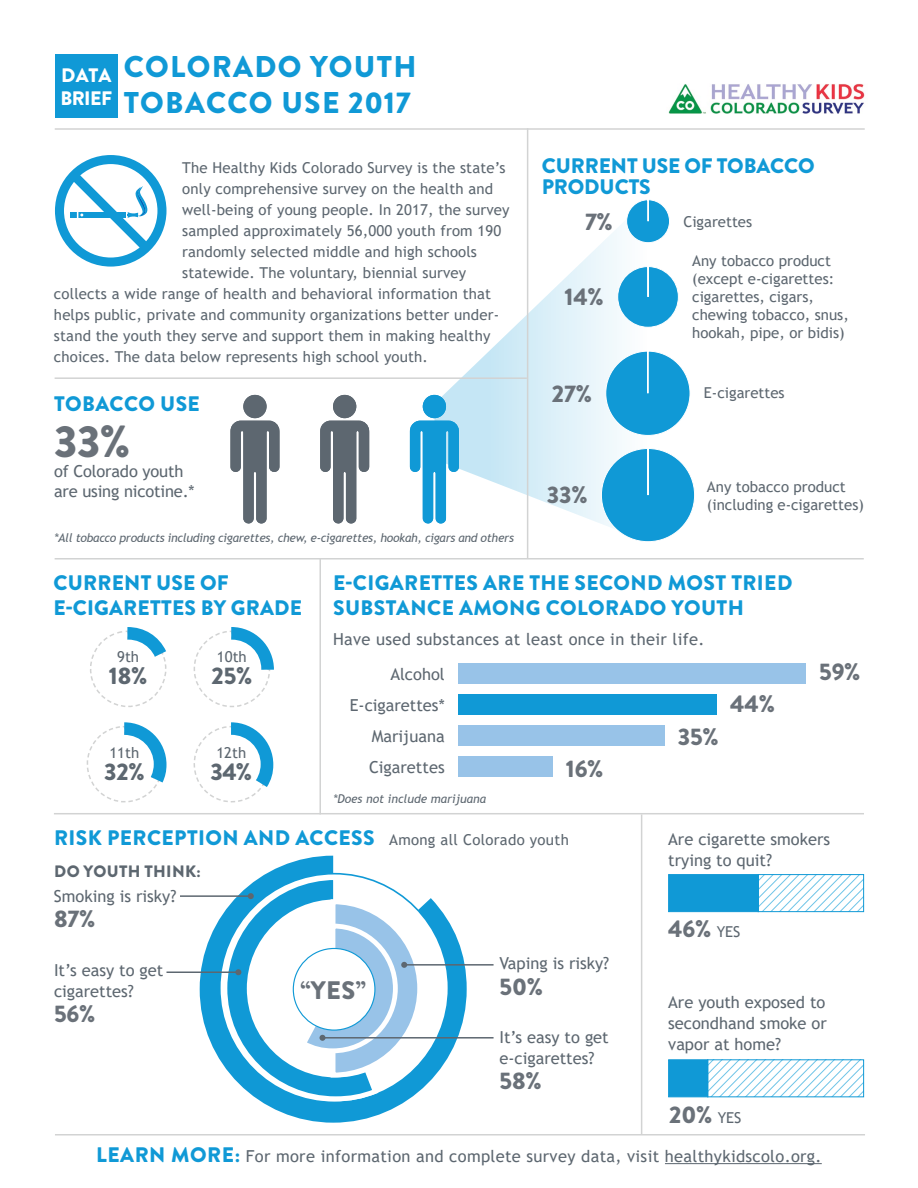
<style>
.page{position:relative;width:918px;height:1188px;background:#fff}
.page>*{position:absolute;margin:0;border:0;box-sizing:border-box;transform-origin:0 0}
.t1{font:900 45px "Brandon Grotesque";color:#6a7179}
.t2{font:900 30px/36px "Brandon Grotesque";letter-spacing:.045em;color:#1099d6}
.t3{font:900 25.35px "Brandon Grotesque";color:#6a7179}
.t4{font:900 24px "Brandon Grotesque";color:#6a7179}
.t5{font:900 24px "Brandon Grotesque";color:#5d6770}
.t6{font:900 21px/25.2px "Brandon Grotesque";letter-spacing:.02em;color:#1099d6}
.t7{font:900 21px/21px "Brandon Grotesque";letter-spacing:-.005em;color:#1099d6}
.t8{font:900 19.5px/22.5px "Brandon Grotesque";letter-spacing:-.03em;color:#fff}
.t9{font:16.5px/21px "Trebuchet MS";color:#5d6770}
.t10{font:16.5px "Trebuchet MS";letter-spacing:.02em;color:#5d6770}
.t11{font:900 16.5px "Brandon Grotesque";letter-spacing:.02em;color:#5d6770}
.t12{font:15px/18px "Trebuchet MS";letter-spacing:.01em;color:#5d6770}
.t13{font:italic 12px "Trebuchet MS";letter-spacing:-.02em;color:#5d6770}
.t14{font:italic 12px "Trebuchet MS";color:#5d6770}
.s1{font-family:"Trebuchet MS";font-weight:400;font-size:15px;color:#5d6770}
.s2{font-family:"Brandon Grotesque";font-weight:900;font-size:21px;color:#1099d6}
</style>
<div class="page">
<svg style="left:200px;top:856px;width:267px;height:267px"></svg>
<div style="left:220px;top:874px;width:228px;height:228px;background:#fff;border-radius:50%"></div>
<svg style="left:434px;top:199px;width:207px;height:343px"></svg>
<hr style="left:527px;top:128px;width:1px;height:431px;background:#d2d3d3">
<hr style="left:55px;top:377px;width:472px;height:2px;background:#d2d3d3">
<hr style="left:55px;top:558px;width:809px;height:2px;background:#d2d3d3">
<div style="left:55px;top:54px;width:63px;height:64px;background:#1099d6"></div>
<hr style="left:55px;top:128px;width:810px;height:2px;background:#d2d3d3">
<img style="left:668px;top:83px;width:197px;height:31px">
<hr style="left:54px;top:813px;width:810px;height:1px;background:#d2d3d3">
<div style="left:458px;top:663px;width:348px;height:21px;background:#98c3e8"></div>
<div style="left:458px;top:694px;width:259px;height:21px;background:#1099d6"></div>
<div style="left:458px;top:725px;width:206px;height:21px;background:#98c3e8"></div>
<div style="left:458px;top:756px;width:94px;height:21px;background:#98c3e8"></div>
<svg style="left:90px;top:627px;width:77px;height:80px"></svg>
<div style="left:99px;top:640px;width:59px;height:58px;background:#fff;border-radius:50%"></div>
<svg style="left:193px;top:627px;width:81px;height:81px"></svg>
<div style="left:203px;top:640px;width:58px;height:58px;background:#fff;border-radius:50%"></div>
<svg style="left:86px;top:722px;width:81px;height:81px"></svg>
<div style="left:95px;top:735px;width:59px;height:58px;background:#fff;border-radius:50%"></div>
<svg style="left:193px;top:722px;width:80px;height:81px"></svg>
<div style="left:202px;top:735px;width:59px;height:59px;background:#fff;border-radius:50%"></div>
<div style="left:627px;top:200px;width:43px;height:43px;background:#1099d6;border-radius:21px"></div>
<div style="left:626px;top:199px;width:44px;height:44px;border:1px solid #fff;border-radius:21px"></div>
<div style="left:618px;top:267px;width:60px;height:60px;background:#1099d6;border-radius:30px"></div>
<div style="left:617px;top:266px;width:62px;height:62px;border:1px solid #fff;border-radius:30px"></div>
<div style="left:606px;top:351px;width:84px;height:84px;background:#1099d6;border-radius:42px"></div>
<div style="left:601px;top:449px;width:94px;height:93px;background:#1099d6;border-radius:47px"></div>
<svg style="left:230px;top:395px;width:50px;height:129px"></svg>
<div style="left:243px;top:395px;width:24px;height:23px;background:#5d6770;border-radius:50%"></div>
<svg style="left:320px;top:395px;width:49px;height:129px"></svg>
<div style="left:333px;top:395px;width:23px;height:23px;background:#5d6770;border-radius:50%"></div>
<svg style="left:410px;top:395px;width:49px;height:129px"></svg>
<div style="left:423px;top:395px;width:23px;height:23px;background:#1099d6;border-radius:50%"></div>
<hr style="left:320px;top:558px;width:1px;height:256px;background:#d2d3d3">
<hr style="left:404px;top:964px;width:90px;height:2px;background:#5d6770">
<hr style="left:180px;top:895px;width:71px;height:2px;background:#5d6770">
<hr style="left:665px;top:1163px;width:157px;height:1px;background:#5d6770">
<hr style="left:55px;top:1134px;width:810px;height:2px;background:#d2d3d3">
<svg style="left:760px;top:876px;width:102px;height:34px"></svg>
<div style="left:758px;top:874px;width:106px;height:38px;border:1px solid #1099d6"></div>
<div style="left:668px;top:874px;width:91px;height:38px;background:#1099d6;border:1px solid #1099d6"></div>
<svg style="left:709px;top:1061px;width:153px;height:34px"></svg>
<div style="left:668px;top:1059px;width:40px;height:38px;background:#1099d6;border:1px solid #1099d6"></div>
<hr style="left:641px;top:814px;width:1px;height:320px;background:#d2d3d3">
<hr style="left:322px;top:1037px;width:172px;height:2px;background:#5d6770">
<hr style="left:166px;top:972px;width:72px;height:1px;background:#5d6770">
<svg style="left:220px;top:873px;width:205px;height:231px"></svg>
<div style="left:300px;top:981px;width:66px;height:18px;background:#fff"></div>
<div style="left:55px;top:155px;width:111px;height:112px;border:9px solid #1099d6;border-radius:50%"></div>
<svg style="left:61px;top:163px;width:98px;height:98px"></svg>
<h3 class="t8" style="left:60px;top:65px;width:53px">DATA<br>BRIEF</h3>
<h2 class="t2" style="left:124px;top:49px;width:294px">COLORADO YOUTH<br>TOBACCO USE 2017</h2>
<p class="t12" style="left:182px;top:158px;width:325px">The Healthy Kids Colorado Survey is the state’s</p>
<p class="t12" style="left:182px;top:179px;width:312px">only comprehensive survey on the health and</p>
<p class="t12" style="left:182px;top:200px;width:329px">well-being of young people. In 2017, the survey</p>
<p class="t12" style="left:182px;top:221px;width:321px">sampled approximately 56,000 youth from 190</p>
<p class="t12" style="left:182px;top:242px;width:296px">randomly selected middle and high schools</p>
<p class="t12" style="left:182px;top:263px;width:286px">statewide. The voluntary, biennial survey</p>
<p class="t12" style="left:54px;top:284px;width:439px">collects a wide range of health and behavioral information that</p>
<p class="t12" style="left:54px;top:305px;width:447px">helps public, private and community organizations better under-</p>
<p class="t12" style="left:54px;top:326px;width:438px">stand the youth they serve and support them in making healthy</p>
<p class="t12" style="left:54px;top:347px;width:376px">choices. The data below represents high school youth.</p>
<h3 class="t6" style="left:54px;top:391px;width:147px">TOBACCO USE</h3>
<h1 class="t1" style="left:54px;top:410px;width:78px">33%</h1>
<p class="t9" style="left:54px;top:461px;width:142px;line-height:19.8px">of Colorado youth are using nicotine.*</p>
<p class="t13" style="left:54px;top:530px;width:461px">*All tobacco products including cigarettes, chew, e-cigarettes, hookah, cigars and others</p>
<h3 class="t7" style="left:542px;top:155px;width:274px">CURRENT USE OF TOBACCO<br>PRODUCTS</h3>
<h3 class="t4" style="left:585px;top:204px;width:29px">7%</h3>
<p class="t12" style="left:683px;top:212px;width:70px">Cigarettes</p>
<h3 class="t4" style="left:565px;top:280px;width:41px">14%</h3>
<p class="t12" style="left:692px;top:252px;width:158px">Any tobacco product (except e-cigarettes: cigarettes, cigars, chewing tobacco, snus, hookah, pipe, or bidis)</p>
<h3 class="t4" style="left:552px;top:376px;width:42px">27%</h3>
<p class="t12" style="left:704px;top:384px;width:82px">E-cigarettes</p>
<h3 class="t4" style="left:547px;top:478px;width:42px">33%</h3>
<p class="t12" style="left:707px;top:477px;width:158px">Any tobacco product (including e-cigarettes)</p>
<h3 class="t6" style="left:53px;top:571px;width:250px">CURRENT USE OF<br>E-CIGARETTES BY GRADE</h3>
<p class="t12" style="left:117px;top:647px;width:23px">9th</p>
<p class="t12" style="left:217px;top:647px;width:31px">10th</p>
<h3 class="t5" style="left:109px;top:658px;width:40px">18%</h3>
<h3 class="t5" style="left:212px;top:658px;width:42px">25%</h3>
<p class="t12" style="left:109px;top:744px;width:31px">11th</p>
<p class="t12" style="left:216px;top:744px;width:31px">12th</p>
<h3 class="t5" style="left:104px;top:755px;width:42px">32%</h3>
<h3 class="t5" style="left:211px;top:755px;width:43px">34%</h3>
<h3 class="t6" style="left:333px;top:571px;width:461px">E-CIGARETTES ARE THE SECOND MOST TRIED<br>SUBSTANCE AMONG COLORADO YOUTH</h3>
<p class="t10" style="left:333px;top:629px;width:373px">Have used substances at least once in their life.</p>
<p class="t9" style="left:350px;top:658px;width:96px;line-height:30.9px;text-align:right">Alcohol<br>E-cigarettes*<br>Marijuana<br>Cigarettes</p>
<p class="t14" style="left:333px;top:791px;width:154px">*Does not include marijuana</p>
<h3 class="t4" style="left:566px;top:752px;width:39px">16%</h3>
<h3 class="t4" style="left:678px;top:719px;width:42px">35%</h3>
<h3 class="t4" style="left:730px;top:687px;width:46px">44%</h3>
<h3 class="t4" style="left:819px;top:654px;width:43px">59%</h3>
<h3 class="t6" style="left:54px;top:825px;width:516px">RISK PERCEPTION AND ACCESS <span class="s1">Among all Colorado youth</span></h3>
<p class="t11" style="left:54px;top:860px;width:148px">DO YOUTH THINK:</p>
<p class="t9" style="left:54px;top:886px;width:124px">Smoking is risky?</p>
<h3 class="t4" style="left:54px;top:902px;width:43px">87%</h3>
<p class="t9" style="left:500px;top:953px;width:111px">Vaping is risky?</p>
<h3 class="t4" style="left:500px;top:970px;width:45px">50%</h3>
<p class="t9" style="left:54px;top:959px;width:111px">It’s easy to get cigarettes?</p>
<h3 class="t4" style="left:54px;top:997px;width:43px">56%</h3>
<h3 class="t3" style="left:300px;top:972px;width:67px">“YES”</h3>
<p class="t9" style="left:500px;top:1027px;width:111px">It’s easy to get e-cigarettes?</p>
<h3 class="t4" style="left:500px;top:1064px;width:44px">58%</h3>
<p class="t9" style="left:668px;top:828px;width:164px">Are cigarette smokers trying to quit?</p>
<h3 class="t4" style="left:668px;top:912px;width:74px">46% <span class="s1">YES</span></h3>
<p class="t9" style="left:668px;top:991px;width:160px;text-align:justify">Are youth exposed to secondhand smoke or vapor at home?</p>
<h3 class="t4" style="left:669px;top:1097px;width:74px">20% <span class="s1">YES</span></h3>
<p class="t10" style="left:96px;top:1145px;width:727px"><span class="s2">LEARN MORE:</span> For more information and complete survey data, visit healthykidscolo.org.</p>
</div>
